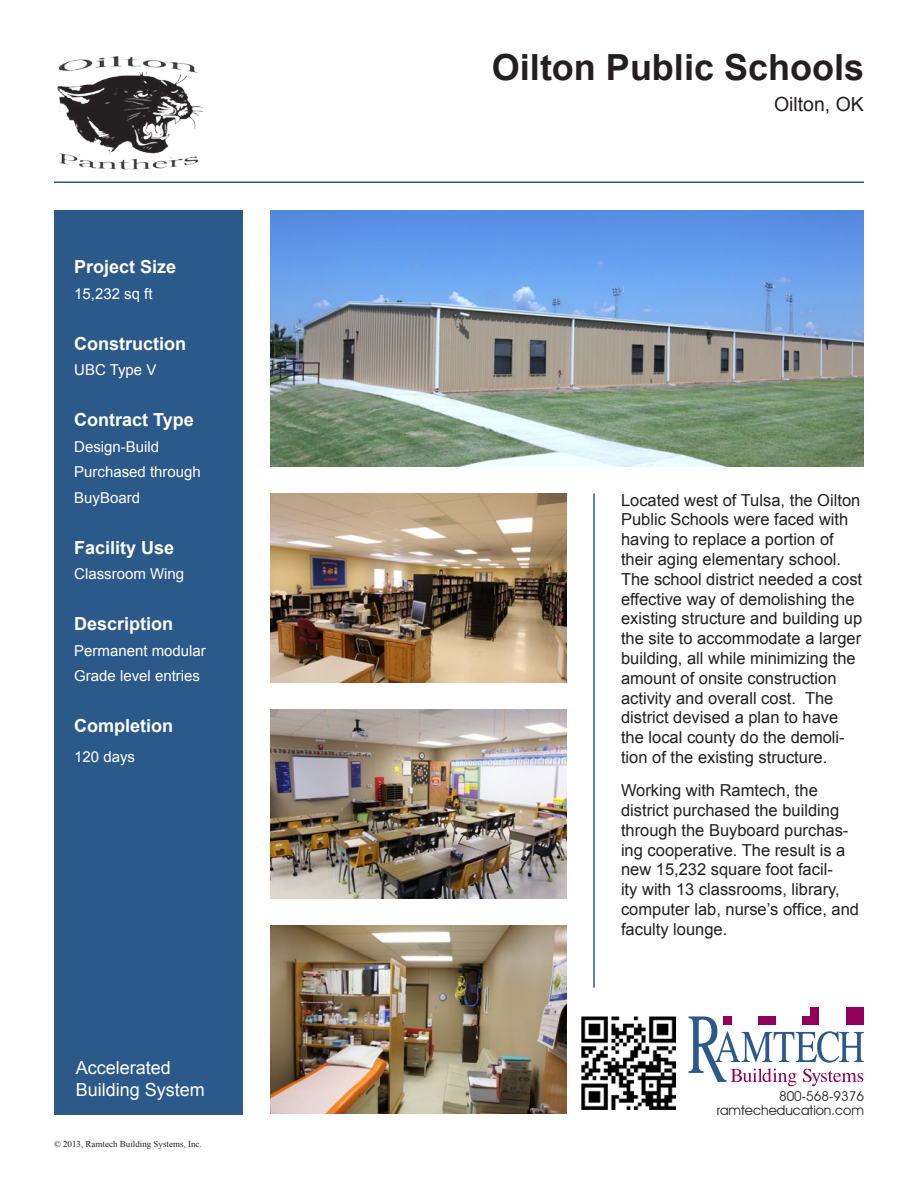
<style>
.page{position:relative;width:918px;height:1188px;background:#fff}
.page>*{position:absolute;margin:0;border:0;box-sizing:border-box;transform-origin:0 0}
.t1{font:700 36px "Arial";color:#231f20}
.t2{font:19.5px "Arial";color:#231f20}
.t3{font:700 18px "Arial";color:#fff}
.t4{font:18px "Arial";color:#fff}
.Project_Description{font:16.5px/19.8px "Arial";color:#231f20}
.t5{font:15px "Arial";color:#fff}
.t6{font:13.5px "Avant Garde IT Cby BT";color:#231f20}
.t7{font:9px "Times New Roman";color:#231f20}
</style>
<div class="page">
<hr style="left:54px;top:182px;width:810px;height:1px;background:#2b598a">
<div style="left:54px;top:210px;width:189px;height:904px;background:#2b598a"></div>
<div style="left:846px;top:1007px;width:8px;height:9px;background:#91015a"></div>
<div style="left:855px;top:1007px;width:8px;height:9px;background:#91015a"></div>
<div style="left:811px;top:1007px;width:8px;height:9px;background:#91015a"></div>
<svg style="left:688px;top:1016px;width:176px;height:70px"></svg>
<hr style="left:593px;top:494px;width:2px;height:494px;background:#2b598a">
<img style="left:581px;top:1016px;width:94px;height:94px">
<img style="left:270px;top:210px;width:594px;height:256px">
<img style="left:270px;top:494px;width:297px;height:188px">
<img style="left:270px;top:710px;width:297px;height:188px">
<img style="left:270px;top:926px;width:297px;height:188px">
<img style="left:57px;top:56px;width:146px;height:114px">
<p class="t3" style="left:74px;top:255px;width:104px">Project Size</p>
<p class="t5" style="left:74px;top:284px;width:80px">15,232 sq ft</p>
<p class="t3" style="left:74px;top:332px;width:113px">Construction</p>
<p class="t5" style="left:74px;top:360px;width:84px">UBC Type V</p>
<p class="t3" style="left:74px;top:408px;width:121px">Contract Type</p>
<p class="t5" style="left:74px;top:437px;width:87px">Design-Build</p>
<p class="t5" style="left:74px;top:462px;width:128px">Purchased through</p>
<p class="t5" style="left:74px;top:488px;width:67px">BuyBoard</p>
<p class="t3" style="left:74px;top:536px;width:102px">Facility Use</p>
<p class="t5" style="left:74px;top:564px;width:112px">Classroom Wing</p>
<p class="t3" style="left:74px;top:612px;width:101px">Description</p>
<p class="t5" style="left:74px;top:641px;width:133px">Permanent modular</p>
<p class="t5" style="left:74px;top:666px;width:127px">Grade level entries</p>
<p class="t3" style="left:74px;top:714px;width:100px">Completion</p>
<p class="t5" style="left:74px;top:747px;width:62px">120 days</p>
<p class="t4" style="left:76px;top:1056px;width:97px">Accelerated</p>
<p class="t4" style="left:76px;top:1078px;width:131px">Building System</p>
<p class="t7" style="left:54px;top:1138px;width:149px">© 2013, Ramtech Building Systems, Inc.</p>
<p class="t1" style="left:492px;top:44px;width:374px">Oilton Public Schools</p>
<p class="t2" style="left:774px;top:92px;width:91px">Oilton, OK</p>
<p class="Project_Description" style="left:621px;top:490px;width:243px">Located west of Tulsa, the Oilton<br>Public Schools were faced with having to replace a portion of their aging elementary school.<br>The school district needed a cost effective way of demolishing the existing structure and building up the site to accommodate a larger building, all while minimizing the amount of onsite construction activity and overall cost. The district devised a plan to have the local county do the demoli&shy;tion of the existing structure.</p>
<p class="Project_Description" style="left:621px;top:781px;width:240px">Working with Ramtech, the district purchased the building through the Buyboard purchas&shy;ing cooperative. The result is a new 15,232 square foot facil-<br>ity with 13 classrooms, library, computer lab, nurse’s office, and faculty lounge.</p>
<p class="t6" style="left:779px;top:1088px;width:86px">800-568-9376</p>
<p class="t6" style="left:717px;top:1101px;width:149px">ramtecheducation.com</p>
</div>
